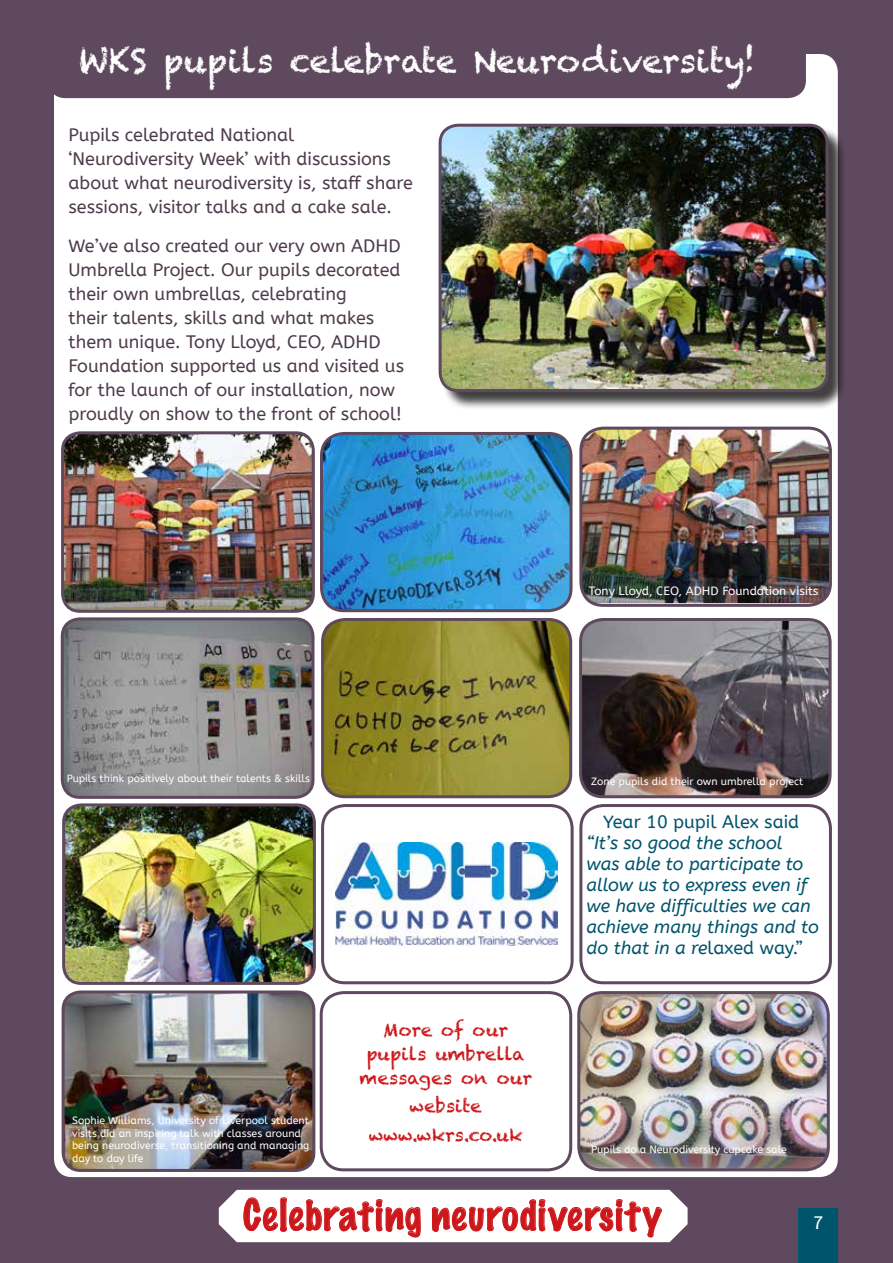
<style>
.page{position:relative;width:893px;height:1263px;background:#fff}
.page>*{position:absolute;margin:0;border:0;box-sizing:border-box;transform-origin:0 0}
.t1{font:100 39px "Marker Felt";letter-spacing:.04em;color:#cd171a}
.t2{font:33px "Chalkduster";color:#fff}
.t3{font:18px/24px "A Bee Zee";color:#4d3b4c}
.t4{font:italic 18px/21px "A Bee Zee";color:#00546c}
.t5{font:18px/24px "Chalkduster";color:#cd171a;text-align:center}
.t6{font:18px "A Bee Zee";color:#00546c}
.t7{font:18px "A Bee Zee";color:#fff}
.t8{font:12px "A Bee Zee";color:#fff}
.t9{font:10.5px/12.6px "A Bee Zee";color:#fff}
.s1{font-style:normal}
</style>
<div class="page">
<hr style="left:0;top:0;width:1px;height:636px;background:#e6e9f6">
<div style="left:1px;top:0;width:892px;height:1263px;background:#5f495e"></div>
<div style="left:54px;top:54px;width:784px;height:1123px;background:#fff;border-radius:18px"></div>
<div style="left:798px;top:1208px;width:40px;height:55px;background:#00546c"></div>
<div style="left:48px;top:31px;width:758px;height:67px;background:#5f495e;border-radius:18px"></div>
<div style="left:441px;top:126px;width:406px;height:285px;background:#000;opacity:.75"></div>
<img style="left:440px;top:125px;width:387px;height:265px">
<div style="left:439px;top:124px;width:390px;height:268px;border:3px solid #5f495e;border-radius:18px"></div>
<svg style="left:219px;top:1190px;width:469px;height:52px;background:#f5e3e3"></svg>
<img style="left:323px;top:619px;width:248px;height:178px">
<div style="left:321px;top:618px;width:251px;height:180px;border:3px solid #5f495e;border-radius:22px"></div>
<img style="left:63px;top:619px;width:250px;height:178px">
<div style="left:61px;top:617px;width:253px;height:182px;border:3px solid #5f495e;border-radius:18px"></div>
<img style="left:581px;top:622px;width:247px;height:175px">
<div style="left:579px;top:618px;width:253px;height:180px;border:3px solid #5f495e;border-radius:22px"></div>
<img style="left:321px;top:433px;width:250px;height:178px">
<div style="left:320px;top:432px;width:252px;height:180px;border:3px solid #5f495e;border-radius:22px"></div>
<img style="left:65px;top:435px;width:246px;height:174px">
<div style="left:61px;top:431px;width:254px;height:182px;border:3px solid #5f495e;border-radius:18px"></div>
<img style="left:583px;top:428px;width:245px;height:175px">
<div style="left:579px;top:427px;width:253px;height:180px;border:3px solid #5f495e;border-radius:22px"></div>
<img style="left:336px;top:842px;width:221px;height:104px">
<div style="left:321px;top:804px;width:253px;height:180px;border:3px solid #5f495e;border-radius:22px"></div>
<img style="left:66px;top:807px;width:248px;height:176px">
<div style="left:62px;top:803px;width:254px;height:182px;border:3px solid #5f495e;border-radius:18px"></div>
<img style="left:581px;top:995px;width:247px;height:175px">
<div style="left:577px;top:991px;width:253px;height:180px;border:3px solid #5f495e;border-radius:22px"></div>
<div style="left:320px;top:991px;width:252px;height:180px;border:3px solid #5f495e;border-radius:22px"></div>
<img style="left:64px;top:994px;width:250px;height:176px">
<div style="left:62px;top:990px;width:253px;height:182px;border:3px solid #5f495e;border-radius:18px"></div>
<div style="left:579px;top:804px;width:253px;height:180px;border:3px solid #5f495e;border-radius:22px"></div>
<h2 class="t2" style="left:79px;top:41px;width:678px">WKS pupils celebrate Neurodiversity!</h2>
<p class="t3" style="left:69px;top:123px;width:346px">Pupils celebrated National ‘Neurodiversity Week’ with discussions about what neurodiversity is, staff share sessions, visitor talks and a cake sale.</p>
<p class="t3" style="left:69px;top:234px;width:337px">We’ve also created our very own ADHD Umbrella Project. Our pupils decorated their own umbrellas, celebrating<br>their talents, skills and what makes them unique. Tony Lloyd, CEO, ADHD Foundation supported us and visited us for the launch of our installation, now proudly on show to the front of school!</p>
<p class="t8" style="left:589px;top:583px;width:231px">Tony Lloyd, CEO, ADHD Foundation visits</p>
<p class="t9" style="left:67px;top:773px;width:245px">Pupils think positively about their talents &amp; skills</p>
<p class="t9" style="left:72px;top:1114px;width:239px">Sophie Williams, University of Liverpool student visits did an inspiring talk with classes around being neurodiverse, transitioning and managing day to day life</p>
<p class="t5" style="left:359px;top:1017px;width:175px">More of our pupils umbrella messages on our</p>
<p class="t5" style="left:369px;top:1092px;width:156px;line-height:28.5px">website www.wkrs.co.uk</p>
<p class="t9" style="left:591px;top:775px;width:213px">Zone pupils did their own umbrella project</p>
<p class="t6" style="left:603px;top:811px;width:198px">Year 10 pupil Alex said</p>
<p class="t4" style="left:587px;top:832px;width:234px">“It’s so good the school was able to participate to allow us to express even if we have difficulties we can achieve many things and to do that in a re<span class="s1">laxed way.”</span></p>
<p class="t9" style="left:591px;top:1143px;width:197px">Pupils do a Neurodiversity cupcake sale</p>
<h1 class="t1" style="left:243px;top:1184px;width:420px">Celebrating neurodiversity</h1>
<p class="t7" style="left:813px;top:1213px;width:12px">7</p>
</div>
